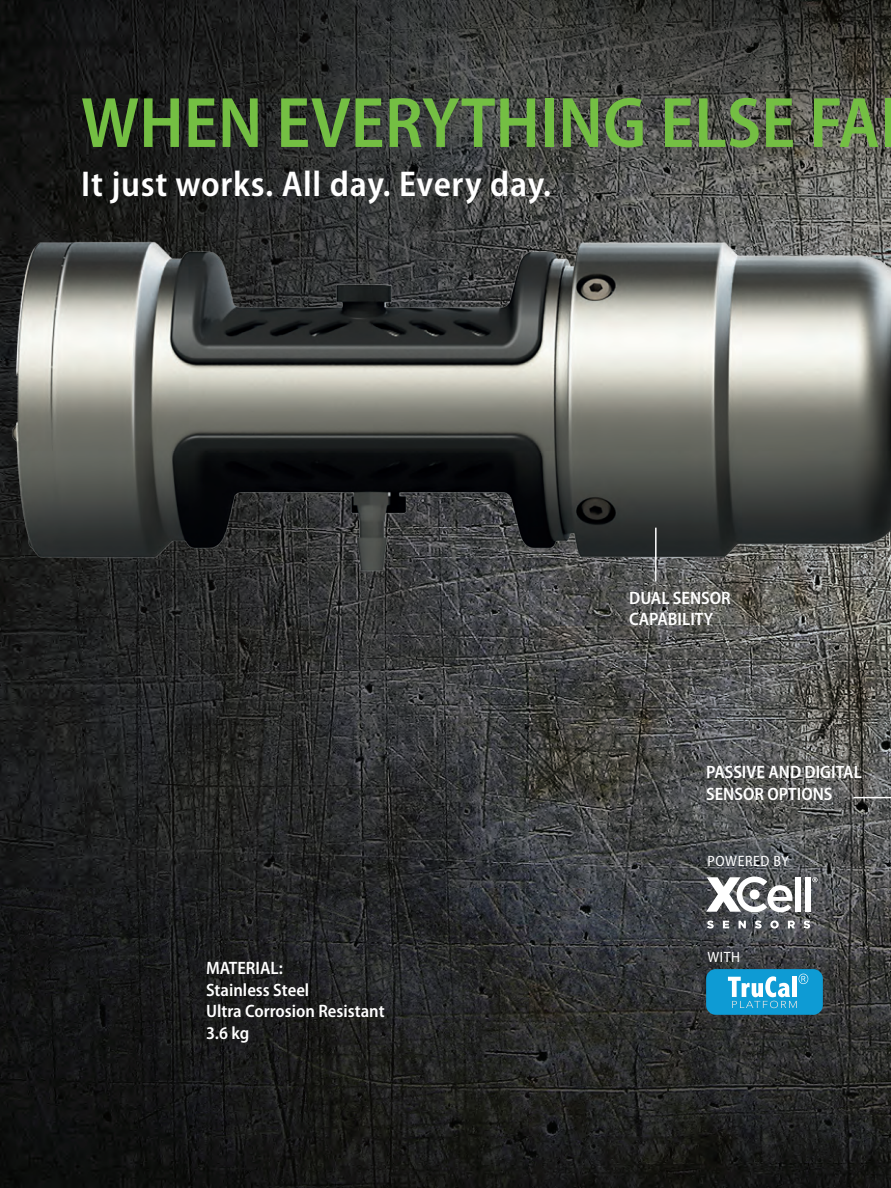
<style>
.page{position:relative;width:891px;height:1188px;background:#fff}
.page>*{position:absolute;margin:0;border:0;box-sizing:border-box;transform-origin:0 0}
.t1{font:600 semi-condensed 72px "Myriad Pro";color:#74bf43}
.t2{font:600 semi-condensed 36px "Myriad Pro";letter-spacing:.02em;color:#fff}
.t3{font:600 semi-condensed 18px/21.6px "Myriad Pro";color:#fff}
.t4{font:semi-condensed 15px "Myriad Pro";letter-spacing:.04em;color:#fff}
</style>
<div class="page">
<img style="left:5px;top:0;width:886px;height:1188px">
<div style="left:795px;top:877px;width:6px;height:35px;background:#fff"></div>
<div style="left:805px;top:877px;width:6px;height:35px;background:#fff"></div>
<svg style="left:707px;top:921px;width:7px;height:8px"></svg>
<svg style="left:723px;top:921px;width:6px;height:7px"></svg>
<svg style="left:739px;top:921px;width:7px;height:7px"></svg>
<svg style="left:755px;top:921px;width:7px;height:8px"></svg>
<svg style="left:770px;top:921px;width:9px;height:8px"></svg>
<svg style="left:788px;top:921px;width:7px;height:7px"></svg>
<svg style="left:803px;top:921px;width:7px;height:8px"></svg>
<svg style="left:706px;top:876px;width:87px;height:36px"></svg>
<svg style="left:812px;top:877px;width:6px;height:5px"></svg>
<div style="left:706px;top:969px;width:117px;height:46px;background:#0e9bd4;border-radius:10px"></div>
<svg style="left:728px;top:974px;width:80px;height:34px"></svg>
<hr style="left:853px;top:797px;width:38px;height:1px;background:#fff">
<hr style="left:655px;top:528px;width:2px;height:54px;background:#fff">
<h1 class="t1" style="left:81px;top:96px;width:819px">WHEN EVERYTHING ELSE FAI</h1>
<h2 class="t2" style="left:81px;top:171px;width:472px">It just works. All day. Every day.</h2>
<p class="t3" style="left:629px;top:588px;width:103px">DUAL SENSOR<br>CAPABILITY</p>
<p class="t3" style="left:706px;top:763px;width:157px">PASSIVE AND DIGITAL<br>SENSOR OPTIONS</p>
<p class="t3" style="left:206px;top:959px;width:180px">MATERIAL:<br>Stainless Steel<br>Ultra Corrosion Resistant<br>3.6 kg</p>
<p class="t4" style="left:707px;top:856px;width:83px">POWERED BY</p>
<p class="t4" style="left:707px;top:952px;width:34px">WITH</p>
</div>
